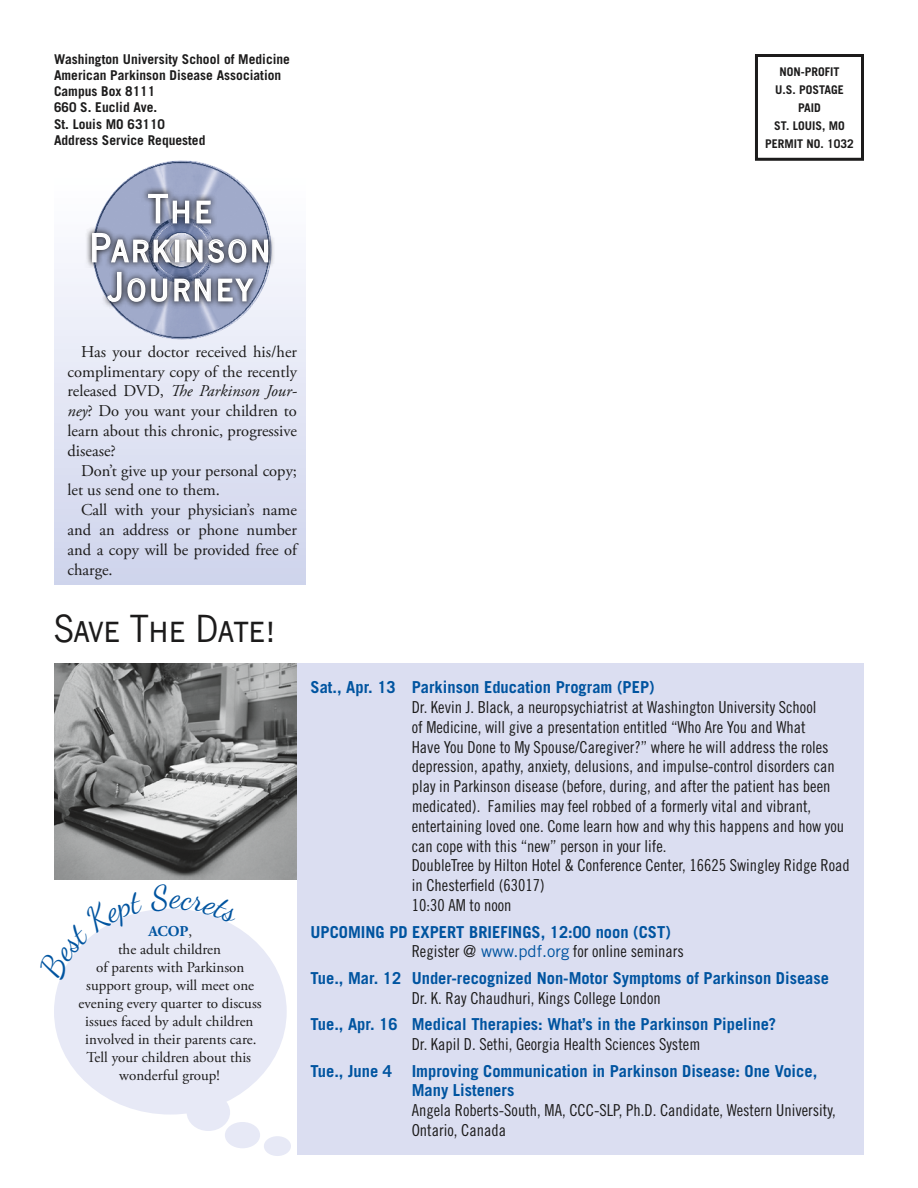
<style>
.page{position:relative;width:918px;height:1188px;background:#fff}
.page>*{position:absolute;margin:0;border:0;box-sizing:border-box;transform-origin:0 0}
.t1{font:42px/39px "News Got SCT";letter-spacing:.07em;color:#fff;text-align:center}
.t2{font:40.5px "News Got SCT";color:#1c1b1b}
.t3{font:16.5px/19.8px "Trade Gothic LT Std Cn 18";color:#1c1b1b}
.t4{font:16.5px/19.8px "Adobe Garamond Pro";color:#1c1b1b;text-align:justify}
.t5{font:700 16.5px/19.8px "Trade Gothic LT Std";color:#0054a0}
.t6{font:15px/18px "Adobe Garamond Pro";color:#1c1b1b;text-align:center}
.t7{font:700 13.5px/16.2px "Trade Gothic LT Std";color:#1c1b1b}
.t8{font:700 12px/18px "Trade Gothic LT Std";color:#1c1b1b;text-align:center}
.s1{font-style:italic}
.s2{font-weight:700;color:#0054a0}
.s3{font-family:"Trade Gothic LT Std";color:#0054a0}
</style>
<div class="page">
<div style="left:755px;top:54px;width:109px;height:107px;border:3px solid #1c1b1b"></div>
<div style="left:54px;top:169px;width:252px;height:416px;background:linear-gradient(to bottom,#fff,#ced3ec)"></div>
<img style="left:86px;top:160px;width:190px;height:187px">
<svg style="left:85px;top:186px;width:190px;height:123px"></svg>
<svg style="left:147px;top:193px;width:43px;height:31px"></svg>
<svg style="left:196px;top:200px;width:16px;height:24px"></svg>
<svg style="left:91px;top:232px;width:81px;height:31px;background:#9498a7"></svg>
<div style="left:175px;top:240px;width:4px;height:22px;border:2px solid #fff"></div>
<svg style="left:186px;top:238px;width:83px;height:26px"></svg>
<svg style="left:106px;top:271px;width:62px;height:32px;background:#959aac"></svg>
<svg style="left:174px;top:277px;width:81px;height:25px;background:#969aa7"></svg>
<div style="left:297px;top:663px;width:567px;height:491px;background:#dbdef1"></div>
<img style="left:54px;top:663px;width:243px;height:216px">
<div style="left:54px;top:909px;width:233px;height:206px;background:#e7e9f6;border-radius:50%"></div>
<div style="left:187px;top:1094px;width:43px;height:37px;background:#e7e9f6;border-radius:50%"></div>
<div style="left:225px;top:1122px;width:35px;height:26px;background:#e7e9f6;border-radius:50%"></div>
<div style="left:264px;top:1136px;width:27px;height:20px;background:#e7e9f6;border-radius:50%"></div>
<svg style="left:59px;top:911px;width:85px;height:70px"></svg>
<svg style="left:150px;top:909px;width:83px;height:16px"></svg>
<p class="t7" style="left:54px;top:51px;width:238px">Washington University School of Medicine<br>American Parkinson Disease Association<br>Campus Box 8111<br>660 S. Euclid Ave.<br>St. Louis MO 63110<br>Address Service Requested</p>
<p class="t8" style="left:765px;top:62px;width:90px">NON-PROFIT<br>U.S. POSTAGE<br>PAID<br>ST. LOUIS, MO<br>PERMIT NO. 1032</p>
<h1 class="t1" style="left:90px;top:190px;width:182px">The<br>Parkinson<br>Journey</h1>
<p class="t4" style="left:68px;top:342px;width:231px;text-indent:13px">Has your doctor received his/her complimentary copy of the recently released DVD, <span class="s1">The Parkinson Jour&shy;ney</span>? Do you want your children to learn about this chronic, progressive disease?</p>
<p class="t4" style="left:68px;top:461px;width:231px;text-indent:13px">Don’t give up your personal copy; let us send one to them.</p>
<p class="t4" style="left:68px;top:501px;width:231px;text-indent:13px">Call with your physician’s name and an address or phone number and a copy will be provided free of charge.</p>
<h2 class="t2" style="left:54px;top:606px;width:223px">Save The Date!</h2>
<p class="t6" style="left:79px;top:923px;width:185px"><span class="s2">ACOP</span>,<br>the adult children<br>of parents with Parkinson support group, will meet one evening every quarter to discuss issues faced by adult children involved in their parents care.<br>Tell your children about this wonderful group!</p>
<p class="t5" style="left:310px;top:677px;width:346px">Sat., Apr. 13 Parkinson Education Program (PEP)</p>
<p class="t3" style="left:412px;top:697px;width:440px">Dr. Kevin J. Black, a neuropsychiatrist at Washington University School<br>of Medicine, will give a presentation entitled “Who Are You and What<br>Have You Done to My Spouse/Caregiver?” where he will address the roles depression, apathy, anxiety, delusions, and impulse-control disorders can play in Parkinson disease (before, during, and after the patient has been medicated). Families may feel robbed of a formerly vital and vibrant, entertaining loved one. Come learn how and why this happens and how you can cope with this “new” person in your life.<br>DoubleTree by Hilton Hotel &amp; Conference Center, 16625 Swingley Ridge Road in Chesterfield (63017)<br>10:30 AM to noon</p>
<p class="t5" style="left:310px;top:922px;width:362px">UPCOMING PD EXPERT BRIEFINGS, 12:00 noon (CST)</p>
<p class="t3" style="left:412px;top:941px;width:274px">Register @ <span class="s3">www.pdf.org</span> for online seminars</p>
<p class="t5" style="left:310px;top:968px;width:520px">Tue., Mar. 12 Under-recognized Non-Motor Symptoms of Parkinson Disease</p>
<p class="t3" style="left:412px;top:988px;width:251px">Dr. K. Ray Chaudhuri, Kings College London</p>
<p class="t5" style="left:310px;top:1014px;width:467px">Tue., Apr. 16 Medical Therapies: What’s in the Parkinson Pipeline?</p>
<p class="t3" style="left:412px;top:1034px;width:290px">Dr. Kapil D. Sethi, Georgia Health Sciences System</p>
<p class="t5" style="left:412px;top:1061px;width:407px;text-indent:-101px">Tue., June 4 Improving Communication in Parkinson Disease: One Voice,<br>Many Listeners</p>
<p class="t3" style="left:412px;top:1100px;width:426px">Angela Roberts-South, MA, CCC-SLP, Ph.D. Candidate, Western University,<br>Ontario, Canada</p>
</div>
